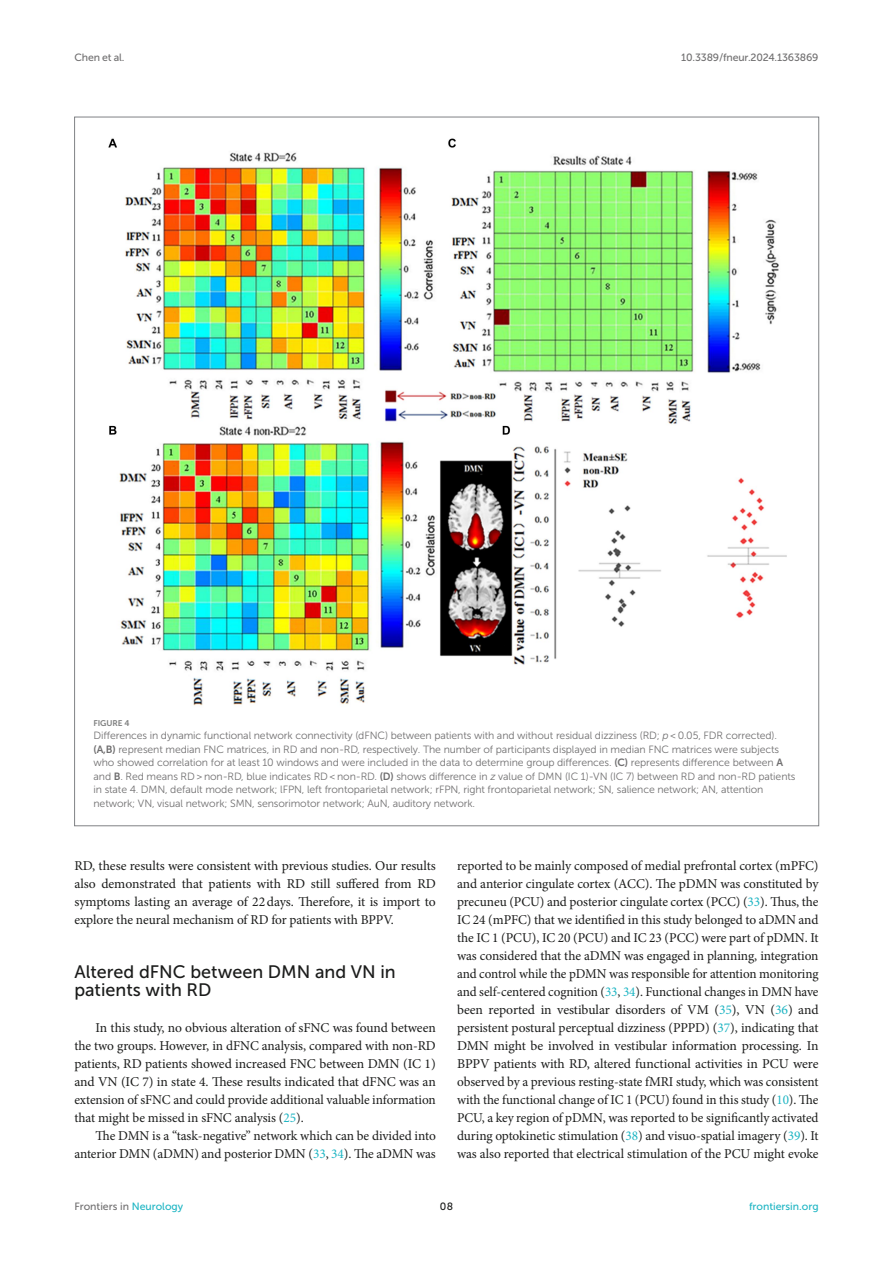
<style>
.page{position:relative;width:893px;height:1263px;background:#fff}
.page>*{position:absolute;margin:0;border:0;box-sizing:border-box;transform-origin:0 0}
.HEAD_2{font:18px/18px "Museo Sans 500";color:#1b1c1b}
.TEXT{font:13.5px/18px "Minion Pro";letter-spacing:-.005em;color:#1b1c1b;text-align:justify}
.TEXT_FLUSH{font:13.5px/18px "Minion Pro";letter-spacing:-.005em;color:#1b1c1b;text-align:justify}
.FIG_LEG{font:10.5px/13.5px "Museo Sans 300";letter-spacing:-.01em;color:#706f70}
.t1{font:10.5px "Museo Sans 500";letter-spacing:-.015em;color:#706f70}
.t2{font:10.5px "Museo Sans 500";color:#1db5c3}
.t3{font:10.5px "Museo Sans 500";color:#1b1c1b}
.FIG_HD{font:8.25px "Museo Sans 700";letter-spacing:-.01em;color:#7e7f7f}
.s1{font-style:italic}
.s2{font-family:"Museo Sans 700"}
.s3{color:#1db5c3}
</style>
<div class="page">
<img style="left:108px;top:138px;width:679px;height:568px">
<p class="t1" style="left:74px;top:51px;width:52px">Chen et al.</p>
<p class="t1" style="left:681px;top:51px;width:139px">10.3389/fneur.2024.1363869</p>
<p class="FIG_HD" style="left:94px;top:718px;width:37px">FIGURE 4</p>
<p class="FIG_LEG" style="left:94px;top:729px;width:703px">Differences in dynamic functional network connectivity (dFNC) between patients with and without residual dizziness (RD; <span class="s1">p</span> &lt; 0.05, FDR corrected). <span class="s2">(A,B)</span> represent median FNC matrices, in RD and non-RD, respectively. The number of participants displayed in median FNC matrices were subjects who showed correlation for at least 10 windows and were included in the data to determine group differences. <span class="s2">(C)</span> represents difference between <span class="s2">A </span>and <span class="s2">B</span>. Red means RD &gt; non-RD, blue indicates RD &lt; non-RD. <span class="s2">(D)</span> shows difference in <span class="s1">z</span> value of DMN (IC 1)-VN (IC 7) between RD and non-RD patients in state 4. DMN, default mode network; lFPN, left frontoparietal network; rFPN, right frontoparietal network; SN, salience network; AN, attention network; VN, visual network; SMN, sensorimotor network; AuN, auditory network.</p>
<p class="TEXT" style="left:74px;top:857px;width:363px">RD, these results were consistent with previous studies. Our results also demonstrated that patients with RD still suffered from RD symptoms lasting an average of 22days. Therefore, it is import to explore the neural mechanism of RD for patients with BPPV.</p>
<p class="HEAD_2" style="left:74px;top:963px;width:323px">Altered dFNC between DMN and VN in patients with RD</p>
<p class="TEXT_FLUSH" style="left:74px;top:1019px;width:363px;text-indent:21px">In this study, no obvious alteration of sFNC was found between the two groups. However, in dFNC analysis, compared with non-RD patients, RD patients showed increased FNC between DMN (IC 1) and VN (IC 7) in state 4. These results indicated that dFNC was an extension of sFNC and could provide additional valuable information that might be missed in sFNC analysis (<span class="s3">25</span>).</p>
<p class="TEXT" style="left:74px;top:1127px;width:363px;text-align:right">The DMN is a “task-negative” network which can be divided into anterior DMN (aDMN) and posterior DMN (<span class="s3">33</span>, <span class="s3">34</span>). The aDMN was</p>
<p class="TEXT" style="left:457px;top:857px;width:363px">reported to be mainly composed of medial prefrontal cortex (mPFC) and anterior cingulate cortex (ACC). The pDMN was constituted by precuneu (PCU) and posterior cingulate cortex (PCC) (<span class="s3">33</span>). Thus, the IC 24 (mPFC) that we identified in this study belonged to aDMN and the IC 1 (PCU), IC 20 (PCU) and IC 23 (PCC) were part of pDMN. It was considered that the aDMN was engaged in planning, integration and control while the pDMN was responsible for attention monitoring and self-centered cognition (<span class="s3">33</span>, <span class="s3">34</span>). Functional changes in DMN have been reported in vestibular disorders of VM (<span class="s3">35</span>), VN (<span class="s3">36</span>) and persistent postural perceptual dizziness (PPPD) (<span class="s3">37</span>), indicating that DMN might be involved in vestibular information processing. In BPPV patients with RD, altered functional activities in PCU were observed by a previous resting-state fMRI study, which was consistent with the functional change of IC 1 (PCU) found in this study (<span class="s3">10</span>). The PCU, a key region of pDMN, was reported to be significantly activated during optokinetic stimulation (<span class="s3">38</span>) and visuo-spatial imagery (<span class="s3">39</span>). It was also reported that electrical stimulation of the PCU might evoke</p>
<p class="t1" style="left:74px;top:1200px;width:110px">Frontiers in <span class="s3">Neurology</span></p>
<p class="t3" style="left:440px;top:1200px;width:15px">08</p>
<p class="t2" style="left:749px;top:1200px;width:71px">frontiersin.org</p>
</div>
